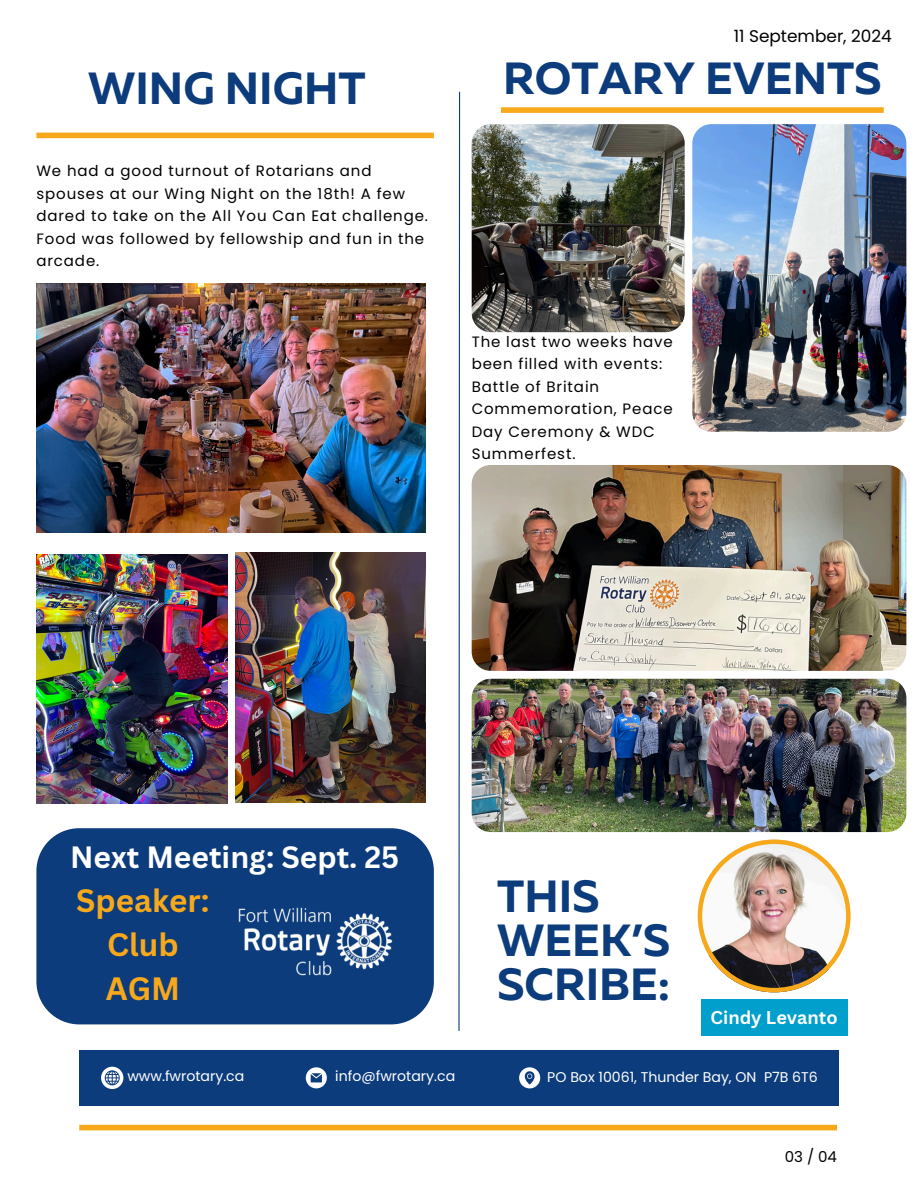
<style>
.page{position:relative;width:918px;height:1188px;background:#fff}
.page>*{position:absolute;margin:0;border:0;box-sizing:border-box;transform-origin:0 0}
.t1{font:700 45px/43.8px "Muller";color:#0c3c7c}
.t2{font:700 31.5px/43.8px "Canva Sans";color:#f7a81b;text-align:center}
.t3{font:700 30px "Canva Sans";color:#fff}
.t4{font:700 18px "Canva Sans";color:#fff}
.t5{font:16.95px "Poppins";color:#000}
.t6{font:15px/22.5px "Poppins";letter-spacing:.06em;color:#000}
.t7{font:14.1px "Poppins";color:#fff}
</style>
<div class="page">
<div style="left:501px;top:107px;width:383px;height:6px;background:#f7a81b"></div>
<div style="left:79px;top:1125px;width:758px;height:5px;background:#f7a81b"></div>
<div style="left:79px;top:1050px;width:760px;height:56px;background:#0c3c7c"></div>
<svg style="left:306px;top:1067px;width:21px;height:21px"></svg>
<svg style="left:519px;top:1067px;width:21px;height:21px"></svg>
<svg style="left:101px;top:1067px;width:22px;height:22px"></svg>
<div style="left:36px;top:133px;width:398px;height:5px;background:#f7a81b"></div>
<svg style="left:458px;top:91px;width:3px;height:940px"></svg>
<svg style="left:36px;top:828px;width:398px;height:196px;background:#1c4984"></svg>
<img style="left:472px;top:124px;width:213px;height:208px;border-radius:19px">
<img style="left:472px;top:679px;width:434px;height:153px;border-radius:19px">
<img style="left:698px;top:840px;width:153px;height:152px">
<div style="left:701px;top:999px;width:146px;height:37px;background:#019fcb"></div>
<img style="left:36px;top:554px;width:191px;height:249px">
<img style="left:50px;top:872px;width:363px;height:144px">
<img style="left:36px;top:283px;width:390px;height:250px">
<img style="left:235px;top:553px;width:191px;height:249px">
<img style="left:692px;top:124px;width:214px;height:308px;border-radius:19px">
<img style="left:472px;top:465px;width:434px;height:206px;border-radius:19px">
<p class="t1" style="left:88px;top:70px;width:279px">WING NIGHT</p>
<p class="t6" style="left:36px;top:160px;width:393px">We had a good turnout of Rotarians and spouses at our Wing Night on the 18th! A few dared to take on the All You Can Eat challenge.<br>Food was followed by fellowship and fun in the arcade.</p>
<h3 class="t5" style="left:734px;top:24px;width:160px">11 September, 2024</h3>
<p class="t1" style="left:503px;top:60px;width:380px">ROTARY EVENTS</p>
<p class="t6" style="left:472px;top:330px;width:203px">The last two weeks have been filled with events:<br>Battle of Britain<br>Commemoration, Peace<br>Day Ceremony &amp; WDC<br>Summerfest.</p>
<h1 class="t3" style="left:70px;top:836px;width:331px">Next Meeting: Sept. 25</h1>
<p class="t2" style="left:76px;top:878px;width:135px">Speaker:<br>Club<br>AGM</p>
<p class="t1" style="left:497px;top:878px;width:175px">THIS<br>WEEK’S<br>SCRIBE:</p>
<h2 class="t4" style="left:711px;top:1005px;width:129px">Cindy Levanto</h2>
<h4 class="t7" style="left:127px;top:1066px;width:119px">www.fwrotary.ca</h4>
<h1 class="t7" style="left:335px;top:1066px;width:121px">info@fwrotary.ca</h1>
<p class="t7" style="left:547px;top:1067px;width:272px">PO Box 10061, Thunder Bay, ON P7B 6T6</p>
<p class="t6" style="left:785px;top:1145px;width:54px">03 / 04</p>
</div>
